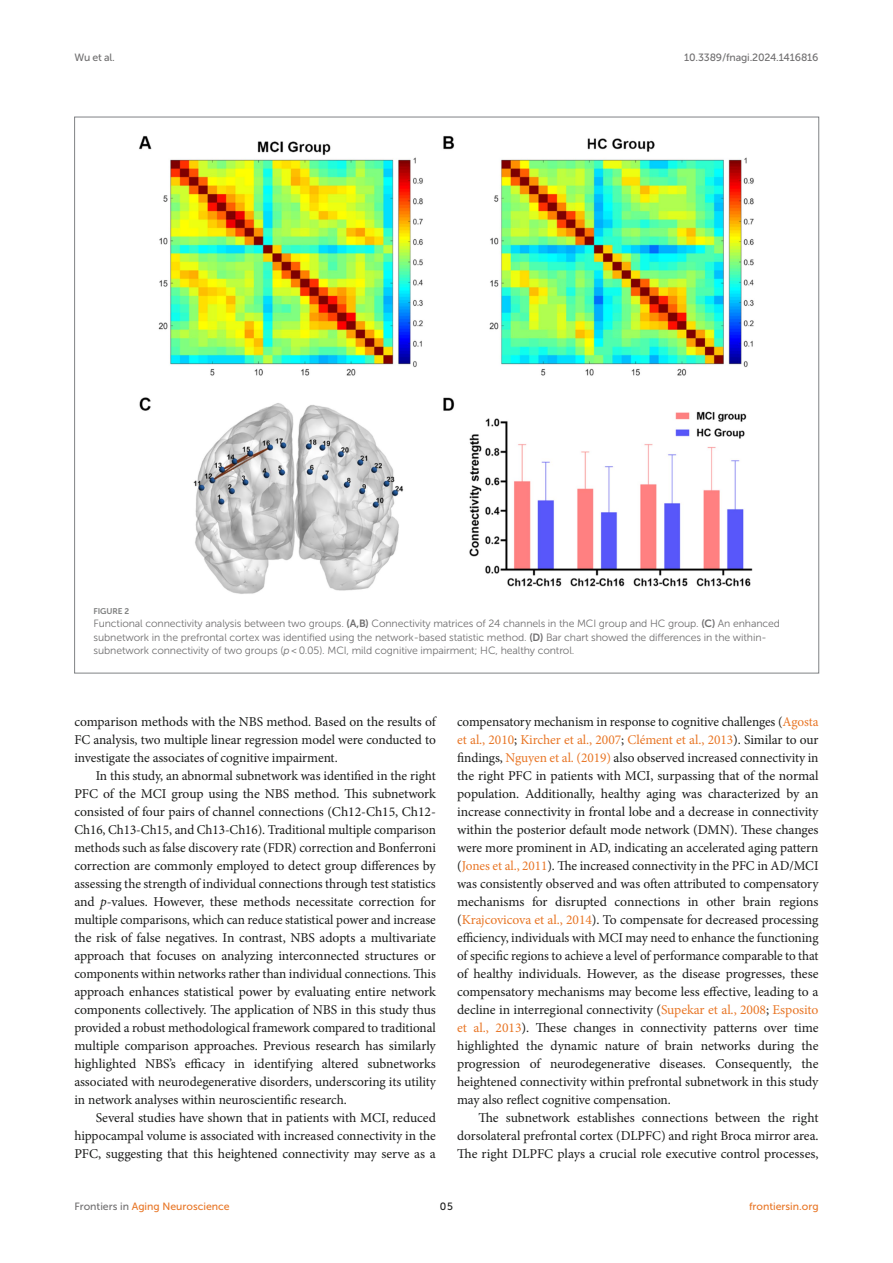
<style>
.page{position:relative;width:893px;height:1263px;background:#fff}
.page>*{position:absolute;margin:0;border:0;box-sizing:border-box;transform-origin:0 0}
.TEXT{font:13.5px/18px "Minion Pro";letter-spacing:-.005em;color:#1b1c1b;text-align:justify}
.TEXT_FLUSH{font:13.5px/18px "Minion Pro";letter-spacing:-.005em;color:#1b1c1b;text-align:justify}
.FIG_LEG{font:10.5px/13.5px "Museo Sans 300";letter-spacing:-.01em;color:#706f70}
.t1{font:10.5px "Museo Sans 500";color:#e87626}
.t2{font:10.5px "Museo Sans 500";letter-spacing:-.015em;color:#706f70}
.t3{font:10.5px "Museo Sans 500";color:#1b1c1b}
.FIG_HD{font:8.25px "Museo Sans 700";letter-spacing:-.01em;color:#7e7f7f}
.s1{font-family:"Museo Sans 700"}
.s2{font-style:italic}
.s3{color:#e87626}
.s4{color:#706f70}
</style>
<div class="page">
<img style="left:139px;top:136px;width:615px;height:458px">
<p class="t2" style="left:74px;top:51px;width:42px">Wu et al.</p>
<p class="t2" style="left:684px;top:51px;width:136px">10.3389/fnagi.2024.1416816</p>
<p class="FIG_HD" style="left:94px;top:606px;width:37px">FIGURE 2</p>
<p class="FIG_LEG" style="left:94px;top:617px;width:688px">Functional connectivity analysis between two groups. <span class="s1">(A,B)</span> Connectivity matrices of 24 channels in the MCI group and HC group. <span class="s1">(C)</span> An enhanced subnetwork in the prefrontal cortex was identified using the network-based statistic method. <span class="s1">(D)</span> Bar chart showed the differences in the within&shy;subnetwork connectivity of two groups (<span class="s2">p</span> &lt; 0.05). MCI, mild cognitive impairment; HC, healthy control.</p>
<p class="TEXT_FLUSH" style="left:74px;top:713px;width:363px">comparison methods with the NBS method. Based on the results of FC analysis, two multiple linear regression model were conducted to investigate the associates of cognitive impairment.</p>
<p class="TEXT" style="left:74px;top:767px;width:363px;text-indent:21px">In this study, an abnormal subnetwork was identified in the right PFC of the MCI group using the NBS method. This subnetwork consisted of four pairs of channel connections (Ch12-Ch15, Ch12- Ch16, Ch13-Ch15, and Ch13-Ch16). Traditional multiple comparison methods such as false discovery rate (FDR) correction and Bonferroni correction are commonly employed to detect group differences by assessing the strength of individual connections through test statistics and <span class="s2">p</span>-values. However, these methods necessitate correction for multiple comparisons, which can reduce statistical power and increase the risk of false negatives. In contrast, NBS adopts a multivariate approach that focuses on analyzing interconnected structures or components within networks rather than individual connections. This approach enhances statistical power by evaluating entire network components collectively. The application of NBS in this study thus provided a robust methodological framework compared to traditional multiple comparison approaches. Previous research has similarly highlighted NBS’s efficacy in identifying altered subnetworks associated with neurodegenerative disorders, underscoring its utility in network analyses within neuroscientific research.</p>
<p class="TEXT" style="left:74px;top:1109px;width:363px;text-indent:21px">Several studies have shown that in patients with MCI, reduced hippocampal volume is associated with increased connectivity in the PFC, suggesting that this heightened connectivity may serve as a</p>
<p class="TEXT" style="left:457px;top:713px;width:363px">compensatory mechanism in response to cognitive challenges (<span class="s3">Agosta et al., 2010</span>; <span class="s3">Kircher et al., 2007</span>; <span class="s3">Clément et al., 2013</span>). Similar to our findings, <span class="s3">Nguyen et al. (2019)</span> also observed increased connectivity in the right PFC in patients with MCI, surpassing that of the normal population. Additionally, healthy aging was characterized by an increase connectivity in frontal lobe and a decrease in connectivity within the posterior default mode network (DMN). These changes were more prominent in AD, indicating an accelerated aging pattern (<span class="s3">Jones et al., 2011</span>). The increased connectivity in the PFC in AD/MCI was consistently observed and was often attributed to compensatory mechanisms for disrupted connections in other brain regions (<span class="s3">Krajcovicova et al., 2014</span>). To compensate for decreased processing efficiency, individuals with MCI may need to enhance the functioning of specific regions to achieve a level of performance comparable to that of healthy individuals. However, as the disease progresses, these compensatory mechanisms may become less effective, leading to a decline in interregional connectivity (<span class="s3">Supekar et al., 2008</span>; <span class="s3">Esposito et al., 2013</span>). These changes in connectivity patterns over time highlighted the dynamic nature of brain networks during the progression of neurodegenerative diseases. Consequently, the heightened connectivity within prefrontal subnetwork in this study may also reflect cognitive compensation.</p>
<p class="TEXT" style="left:457px;top:1109px;width:363px;text-indent:21px">The subnetwork establishes connections between the right dorsolateral prefrontal cortex (DLPFC) and right Broca mirror area.<br>The right DLPFC plays a crucial role executive control processes,</p>
<p class="t1" style="left:74px;top:1200px;width:157px"><span class="s4">Frontiers in</span> Aging Neuroscience</p>
<p class="t3" style="left:440px;top:1200px;width:14px">05</p>
<p class="t1" style="left:749px;top:1200px;width:71px">frontiersin.org</p>
</div>
